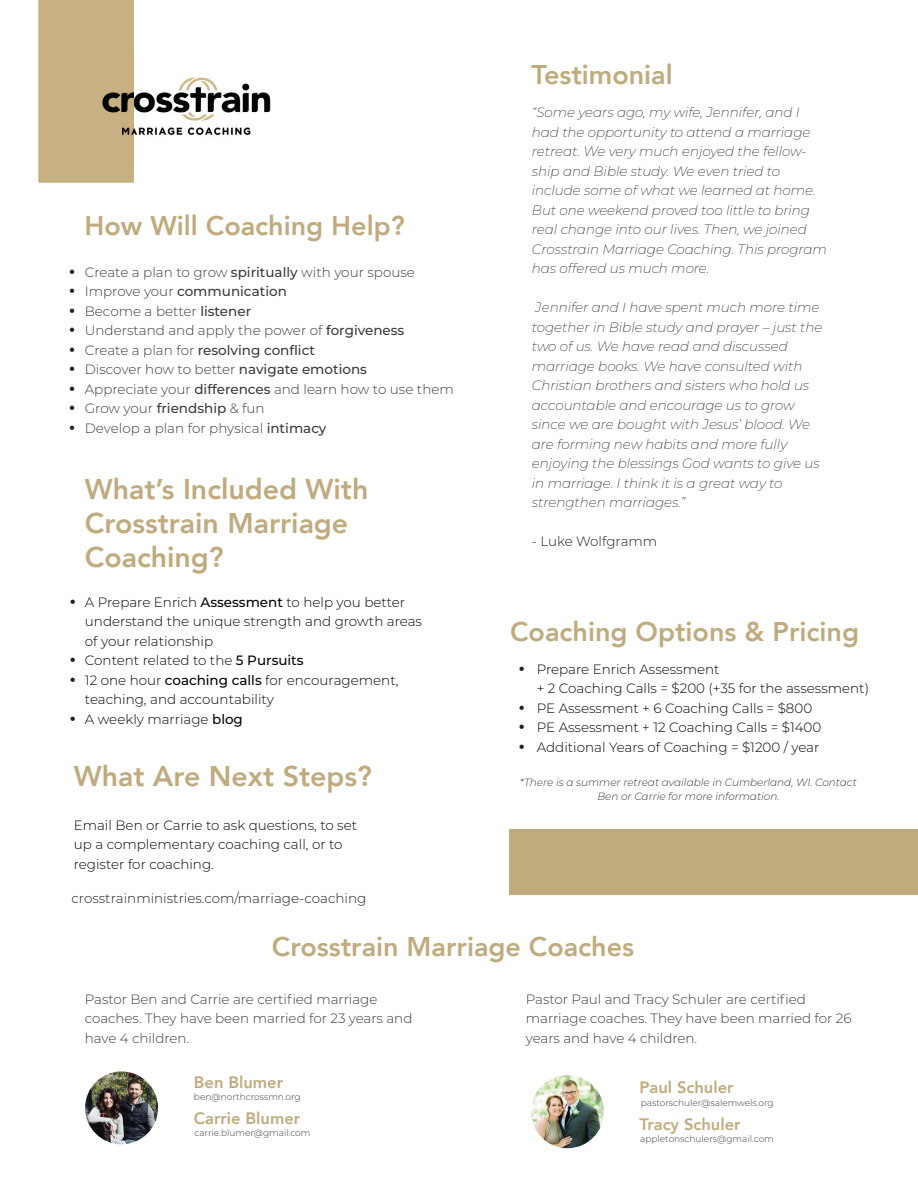
<style>
.page{position:relative;width:918px;height:1188px;background:#fff}
.page>*{position:absolute;margin:0;border:0;box-sizing:border-box;transform-origin:0 0}
.t1{font:800 28.5px/34.2px "Avenir";color:#c0ab7f}
.t2{font:800 27px "Avenir";color:#c0ab7f}
.t3{font:800 16.5px "Avenir";color:#c0ab7f}
.t4{font:italic 100 13.5px/19.5px "Montserrat";letter-spacing:-.005em;color:#231f20}
.t5{font:300 13.5px/19.5px "Montserrat";letter-spacing:-.005em;color:#3b3c3c}
.t6{font:300 13.5px/19.5px "Montserrat";color:#040503}
.t7{font:300 13.5px "Montserrat";color:#231f20}
.t8{font:800 12px/19.5px "Avenir";color:#231f20;text-align:justify}
.t9{font:italic 100 10.5px/13.5px "Montserrat";letter-spacing:-.005em;color:#3b3c3c;text-align:center}
.t10{font:300 9px "Montserrat";color:#3b3c3c}
.s1{font-weight:100}
</style>
<div class="page">
<img style="left:134px;top:77px;width:137px;height:59px">
<img style="left:531px;top:1075px;width:73px;height:73px;border-radius:36px">
<img style="left:85px;top:1071px;width:73px;height:73px;border-radius:36px">
<div style="left:509px;top:829px;width:409px;height:66px;background:#c0ab7f"></div>
<svg style="left:38px;top:0;width:96px;height:183px;background:#c3ad81"></svg>
<p class="t8" style="left:69px;top:262px;width:7px">• • • • • • • • •</p>
<h2 class="t2" style="left:84px;top:205px;width:322px">How Will Coaching Help?</h2>
<p class="t5" style="left:85px;top:262px;width:371px">Create a plan to grow <span class="s1">spiritually</span> with your spouse Improve your <span class="s1">communication<br></span>Become a better <span class="s1">listener<br></span>Understand and apply the power of <span class="s1">forgiveness<br></span>Create a plan for <span class="s1">resolving conflict<br></span>Discover how to better <span class="s1">navigate emotions<br></span>Appreciate your <span class="s1">differences</span> and learn how to use them Grow your <span class="s1">friendship</span> &amp; fun<br>Develop a plan for physical <span class="s1">intimacy</span></p>
<h1 class="t1" style="left:85px;top:472px;width:285px">What’s Included With<br>Crosstrain Marriage<br>Coaching?</h1>
<p class="t6" style="left:85px;top:592px;width:339px">A Prepare Enrich <span class="s1">Assessment</span> to help you better understand the unique strength and growth areas of your relationship<br>Content related to the <span class="s1">5 Pursuits<br></span>12 one hour <span class="s1">coaching calls</span> for encouragement, teaching, and accountability<br>A weekly marriage <span class="s1">blog</span></p>
<h1 class="t1" style="left:74px;top:759px;width:300px">What Are Next Steps?</h1>
<p class="t6" style="left:74px;top:815px;width:285px">Email Ben or Carrie to ask questions, to set up a complementary coaching call, or to register for coaching.</p>
<p class="t8" style="left:70px;top:592px;width:7px">•</p>
<p class="t8" style="left:70px;top:650px;width:7px">• •</p>
<p class="t8" style="left:70px;top:709px;width:7px">•</p>
<p class="t7" style="left:71px;top:889px;width:297px">crosstrainministries.com/marriage-coaching</p>
<h2 class="t2" style="left:532px;top:53px;width:143px">Testimonial</h2>
<p class="t4" style="left:532px;top:103px;width:297px">“Some years ago, my wife, Jennifer, and I had the opportunity to attend a marriage retreat. We very much enjoyed the fellow&shy;ship and Bible study. We even tried to include some of what we learned at home.<br>But one weekend proved too little to bring real change into our lives. Then, we joined Crosstrain Marriage Coaching. This program has offered us much more.</p>
<p class="t4" style="left:532px;top:297px;width:292px">Jennifer and I have spent much more time together in Bible study and prayer – just the two of us. We have read and discussed marriage books. We have consulted with Christian brothers and sisters who hold us accountable and encourage us to grow since we are bought with Jesus’ blood. We are forming new habits and more fully enjoying the blessings God wants to give us in marriage. I think it is a great way to strengthen marriages.”</p>
<p class="t7" style="left:532px;top:532px;width:127px">- Luke Wolfgramm</p>
<h2 class="t2" style="left:510px;top:610px;width:350px">Coaching Options &amp; Pricing</h2>
<p class="t8" style="left:519px;top:659px;width:7px">•</p>
<p class="t8" style="left:519px;top:698px;width:7px">• • •</p>
<p class="t9" style="left:520px;top:775px;width:339px">*There is a summer retreat available in Cumberland, WI. Contact<br>Ben or Carrie for more information.</p>
<p class="t6" style="left:537px;top:659px;width:334px">Prepare Enrich Assessment<br>+ 2 Coaching Calls = $200 (+35 for the assessment)<br>PE Assessment + 6 Coaching Calls = $800<br>PE Assessment + 12 Coaching Calls = $1400<br>Additional Years of Coaching = $1200 / year</p>
<h2 class="t2" style="left:272px;top:925px;width:364px">Crosstrain Marriage Coaches</h2>
<p class="t5" style="left:85px;top:989px;width:329px">Pastor Ben and Carrie are certified marriage coaches. They have been married for 23 years and have 4 children.</p>
<p class="t3" style="left:194px;top:1069px;width:91px">Ben Blumer</p>
<p class="t10" style="left:194px;top:1091px;width:108px">ben@northcrossmn.org</p>
<p class="t3" style="left:194px;top:1105px;width:108px">Carrie Blumer</p>
<p class="t10" style="left:194px;top:1127px;width:118px">carrie.blumer@gmail.com</p>
<p class="t5" style="left:526px;top:989px;width:327px">Pastor Paul and Tracy Schuler are certified marriage coaches. They have been married for 26 years and have 4 children.</p>
<p class="t3" style="left:639px;top:1074px;width:96px">Paul Schuler</p>
<p class="t10" style="left:641px;top:1096px;width:134px">pastorschuler@salemwels.org</p>
<p class="t3" style="left:639px;top:1111px;width:103px">Tracy Schuler</p>
<p class="t10" style="left:640px;top:1133px;width:135px">appletonschulers@gmail.com</p>
</div>
